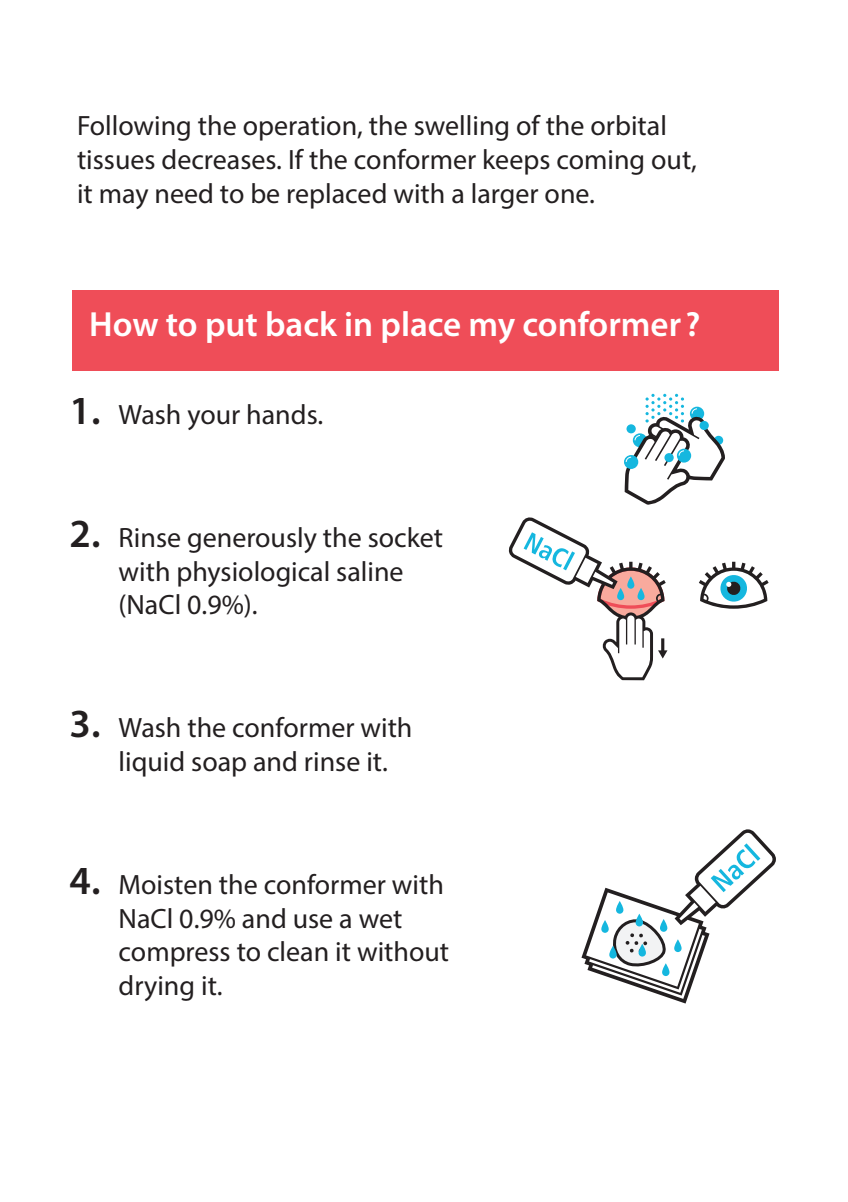
<style>
.page{position:relative;width:848px;height:1202px;background:#fff}
.page>*{position:absolute;margin:0;border:0;box-sizing:border-box;transform-origin:0 0}
.Rubrique{font:600 35px "Myriad Pro";color:#fff}
.Liste_numerotee{font:28px/33.6px "Myriad Pro";color:#231f20}
.Paragraphe{font:28px/33.6px "Myriad Pro";color:#231f20}
.s1{font-weight:600;font-size:40px}
</style>
<div class="page">
<svg style="left:624px;top:394px;width:101px;height:111px"></svg>
<div style="left:699px;top:421px;width:9px;height:9px;background:#15b7df;border-radius:50%"></div>
<div style="left:626px;top:424px;width:9px;height:9px;background:#15b7df;border-radius:50%"></div>
<div style="left:664px;top:453px;width:9px;height:9px;background:#15b7df;border-radius:50%"></div>
<svg style="left:699px;top:562px;width:69px;height:47px"></svg>
<svg style="left:508px;top:517px;width:159px;height:163px"></svg>
<div style="left:73px;top:290px;width:705px;height:81px;background:#ef4d58"></div>
<svg style="left:581px;top:829px;width:195px;height:174px"></svg>
<svg style="left:616px;top:901px;width:7px;height:13px"></svg>
<svg style="left:601px;top:920px;width:7px;height:13px"></svg>
<svg style="left:662px;top:963px;width:7px;height:13px"></svg>
<svg style="left:635px;top:914px;width:8px;height:12px"></svg>
<svg style="left:638px;top:944px;width:8px;height:12px"></svg>
<svg style="left:674px;top:939px;width:7px;height:13px"></svg>
<svg style="left:609px;top:946px;width:7px;height:12px"></svg>
<p class="Paragraphe" style="left:77px;top:109px;width:621px">Following the operation, the swelling of the orbital tissues decreases. If the conformer keeps coming out, it may need to be replaced with a larger one.</p>
<h1 class="Rubrique" style="left:89px;top:302px;width:612px">How to put back in place my conformer ?</h1>
<p class="Liste_numerotee" style="left:70px;top:397px;width:255px"><span class="s1">1.</span> Wash your hands.</p>
<p class="Liste_numerotee" style="left:119px;top:520px;width:326px;text-indent:-49px"><span class="s1">2.</span> Rinse generously the socket with physiological saline (NaCl 0.9%).</p>
<p class="Liste_numerotee" style="left:119px;top:711px;width:295px;text-indent:-49px"><span class="s1">3.</span> Wash the conformer with liquid soap and rinse it.</p>
<p class="Liste_numerotee" style="left:119px;top:868px;width:332px;text-indent:-49px"><span class="s1">4.</span> Moisten the conformer with<br>NaCl 0.9% and use a wet compress to clean it without drying it.</p>
</div>
